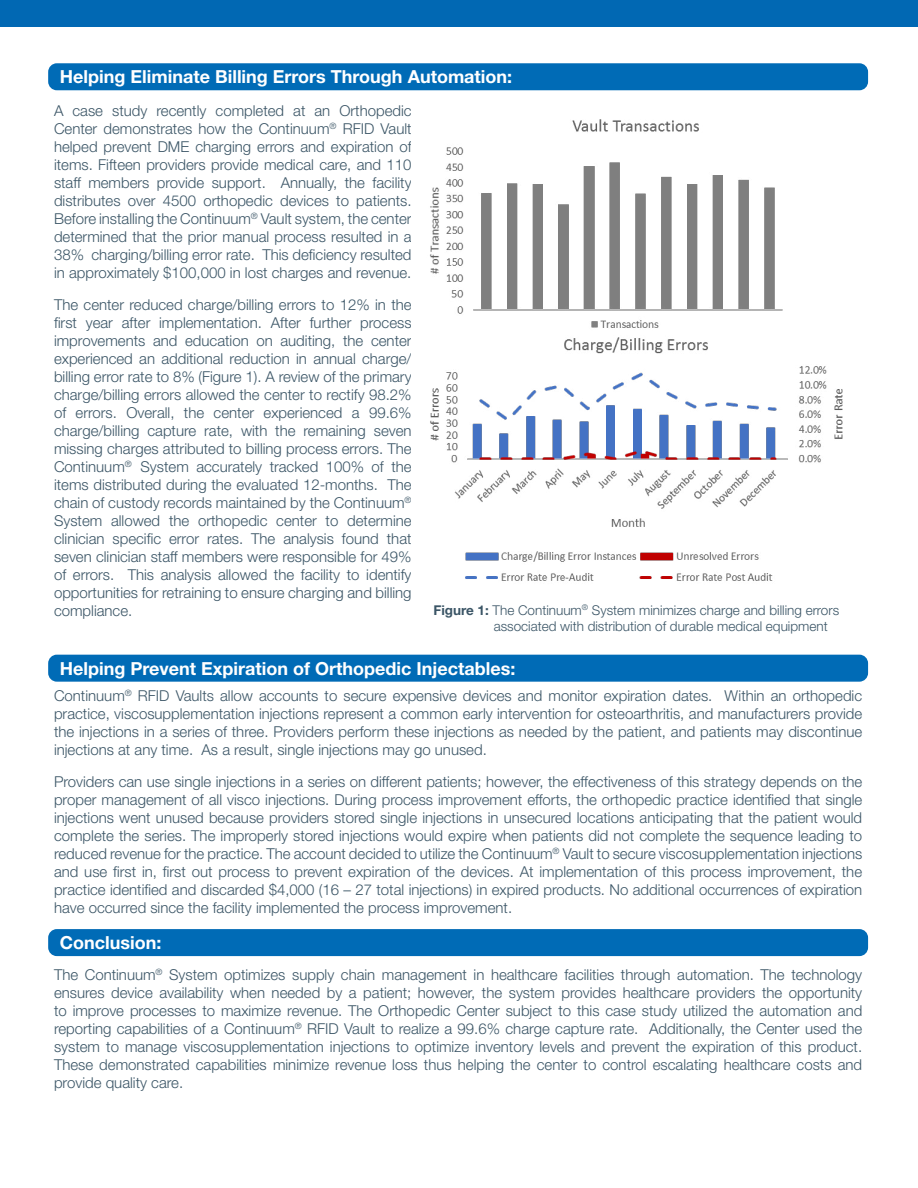
<style>
.page{position:relative;width:918px;height:1188px;background:#fff}
.page>*{position:absolute;margin:0;border:0;box-sizing:border-box;transform-origin:0 0}
.t1{font:700 18px "Helvetica Neue LT Std";color:#fff}
.Paragraph_Header{font:300 15px/18px "Helvetica Neue LT Std";color:#3b5566;text-align:justify}
.t2{font:300 13.5px/16.2px "Helvetica Neue LT Std";color:#3b5566}
.s1{font-weight:700}
</style>
<div class="page">
<div style="left:0;top:0;width:918px;height:27px;background:#0168b3"></div>
<div style="left:48px;top:929px;width:820px;height:27px;background:#006bb6;border-radius:9px"></div>
<img style="left:430px;top:119px;width:413px;height:462px">
<div style="left:48px;top:63px;width:820px;height:27px;background:#006bb6;border-radius:9px"></div>
<div style="left:48px;top:655px;width:820px;height:27px;background:#006bb6;border-radius:9px"></div>
<p class="t1" style="left:60px;top:66px;width:454px">Helping Eliminate Billing Errors Through Automation:</p>
<p class="Paragraph_Header" style="left:54px;top:101px;width:359px">A case study recently completed at an Orthopedic Center demonstrates how the Continuum<sup>®</sup> RFID Vault helped prevent DME charging errors and expiration of items. Fifteen providers provide medical care, and 110 staff members provide support. Annually, the facility distributes over 4500 orthopedic devices to patients.<br>Before installing the Continuum<sup>®</sup> Vault system, the center determined that the prior manual process resulted in a 38% charging/billing error rate. This deficiency resulted in approximately $100,000 in lost charges and revenue.</p>
<p class="Paragraph_Header" style="left:54px;top:295px;width:359px">The center reduced charge/billing errors to 12% in the first year after implementation. After further process improvements and education on auditing, the center experienced an additional reduction in annual charge/ billing error rate to 8% (Figure 1). A review of the primary charge/billing errors allowed the center to rectify 98.2% of errors. Overall, the center experienced a 99.6% charge/billing capture rate, with the remaining seven missing charges attributed to billing process errors. The Continuum<sup>®</sup> System accurately tracked 100% of the items distributed during the evaluated 12-months. The chain of custody records maintained by the Continuum<sup>® </sup>System allowed the orthopedic center to determine clinician specific error rates. The analysis found that seven clinician staff members were responsible for 49% of errors. This analysis allowed the facility to identify opportunities for retraining to ensure charging and billing compliance.</p>
<p class="t2" style="left:494px;top:602px;width:347px;text-indent:-60px"><span class="s1">Figure 1:</span> The Continuum<sup>®</sup> System minimizes charge and billing errors associated with distribution of durable medical equipment</p>
<p class="t1" style="left:60px;top:657px;width:457px">Helping Prevent Expiration of Orthopedic Injectables:</p>
<p class="Paragraph_Header" style="left:54px;top:686px;width:810px">Continuum<sup>®</sup> RFID Vaults allow accounts to secure expensive devices and monitor expiration dates. Within an orthopedic practice, viscosupplementation injections represent a common early intervention for osteoarthritis, and manufacturers provide the injections in a series of three. Providers perform these injections as needed by the patient, and patients may discontinue injections at any time. As a result, single injections may go unused.</p>
<p class="Paragraph_Header" style="left:54px;top:772px;width:810px">Providers can use single injections in a series on different patients; however, the effectiveness of this strategy depends on the proper management of all visco injections. During process improvement efforts, the orthopedic practice identified that single injections went unused because providers stored single injections in unsecured locations anticipating that the patient would complete the series. The improperly stored injections would expire when patients did not complete the sequence leading to reduced revenue for the practice. The account decided to utilize the Continuum<sup>®</sup> Vault to secure viscosupplementation injections and use first in, first out process to prevent expiration of the devices. At implementation of this process improvement, the practice identified and discarded $4,000 (16 – 27 total injections) in expired products. No additional occurrences of expiration have occurred since the facility implemented the process improvement.</p>
<p class="t1" style="left:60px;top:931px;width:103px">Conclusion:</p>
<p class="Paragraph_Header" style="left:54px;top:965px;width:810px">The Continuum<sup>®</sup> System optimizes supply chain management in healthcare facilities through automation. The technology ensures device availability when needed by a patient; however, the system provides healthcare providers the opportunity to improve processes to maximize revenue. The Orthopedic Center subject to this case study utilized the automation and reporting capabilities of a Continuum<sup>®</sup> RFID Vault to realize a 99.6% charge capture rate. Additionally, the Center used the system to manage viscosupplementation injections to optimize inventory levels and prevent the expiration of this product.<br>These demonstrated capabilities minimize revenue loss thus helping the center to control escalating healthcare costs and provide quality care.</p>
</div>
